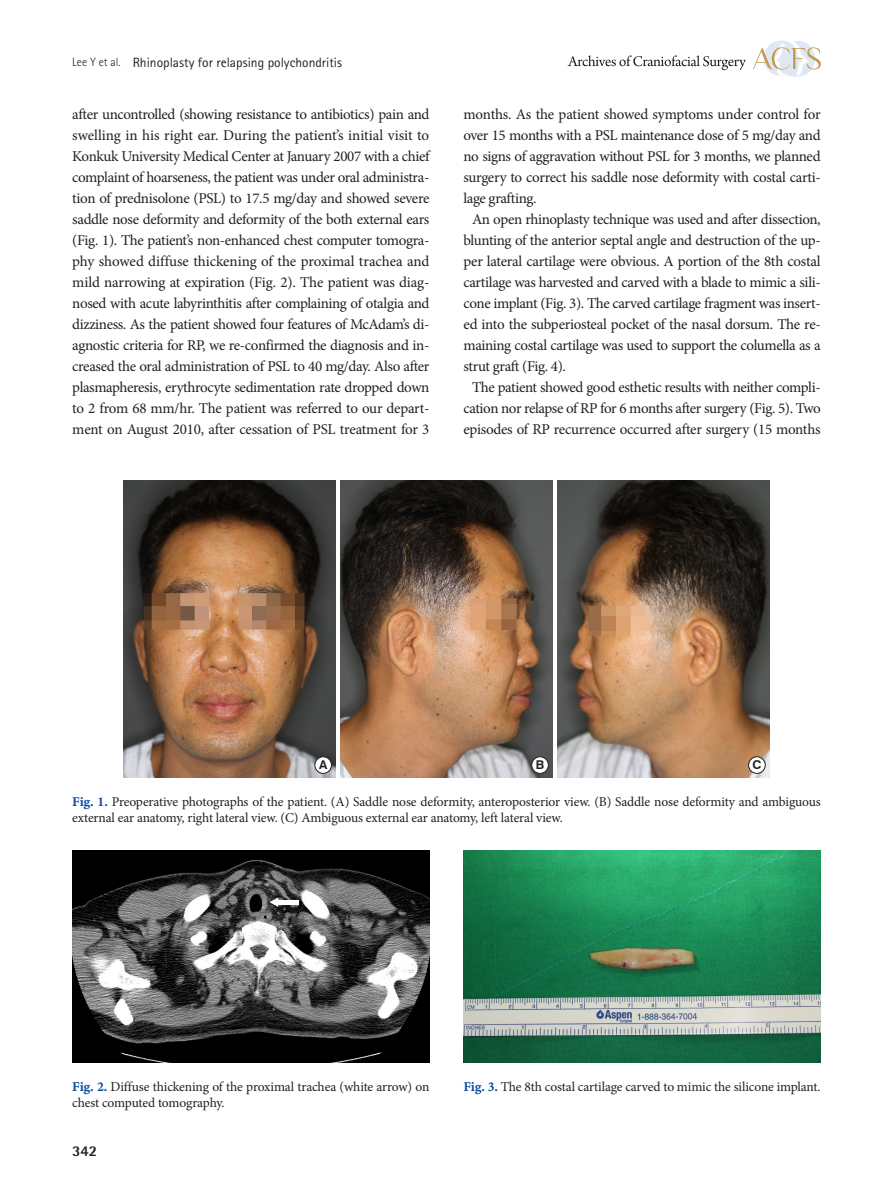
<style>
.page{position:relative;width:893px;height:1191px;background:#fff}
.page>*{position:absolute;margin:0;border:0;box-sizing:border-box;transform-origin:0 0}
.본문_0{font:15px/21px "Minion Pro";letter-spacing:-.02em;color:#231f20;text-align:justify}
.본문{font:15px/21px "Minion Pro";letter-spacing:-.025em;color:#231f20;text-align:justify}
.t1{font:800 15px "Rotis Semi Sans Std";color:#231f20}
.표그림제목{font:13.5px/16.2px "Minion Pro";letter-spacing:-.01em;color:#231f20}
.t2{font:13.5px "Rotis Sans Serif Std";color:#231f20}
.t3{font:700 12.15px "Swiss 721 BT";color:#231f20}
.s1{font-weight:300;font-size:12px}
.s2{font-family:"Minion Pro Bold Capt";color:#0d4da1}
</style>
<div class="page">
<svg style="left:753px;top:40px;width:68px;height:37px"></svg>
<svg style="left:568px;top:55px;width:178px;height:15px"></svg>
<img style="left:340px;top:480px;width:213px;height:298px">
<img style="left:123px;top:480px;width:213px;height:298px">
<img style="left:557px;top:480px;width:213px;height:298px">
<div style="left:315px;top:756px;width:16px;height:17px;background:#fff;border-radius:50%"></div>
<div style="left:315px;top:756px;width:17px;height:17px;border:1px solid #231f20;border-radius:50%"></div>
<div style="left:532px;top:756px;width:16px;height:17px;background:#fff;border-radius:50%"></div>
<div style="left:531px;top:756px;width:18px;height:17px;border:1px solid #231f20;border-radius:50%"></div>
<div style="left:749px;top:756px;width:16px;height:17px;background:#fff;border-radius:50%"></div>
<div style="left:748px;top:756px;width:17px;height:17px;border:1px solid #231f20;border-radius:50%"></div>
<img style="left:463px;top:850px;width:358px;height:212px">
<img style="left:72px;top:850px;width:357px;height:212px">
<hr style="left:277px;top:900px;width:21px;height:4px;background:#fff">
<svg style="left:270px;top:897px;width:8px;height:10px"></svg>
<p class="t2" style="left:72px;top:54px;width:271px"><span class="s1">Lee Y et al.</span> Rhinoplasty for relapsing polychondritis</p>
<p class="본문_0" style="left:72px;top:103px;width:359px">after uncontrolled (showing resistance to antibiotics) pain and swelling in his right ear. During the patient’s initial visit to Konkuk University Medical Center at January 2007 with a chief complaint of hoarseness, the patient was under oral administra&shy;tion of prednisolone (PSL) to 17.5 mg/day and showed severe saddle nose deformity and deformity of the both external ears (Fig. 1). The patient’s non-enhanced chest computer tomogra&shy;phy showed diffuse thickening of the proximal trachea and mild narrowing at expiration (Fig. 2). The patient was diag&shy;nosed with acute labyrinthitis after complaining of otalgia and dizziness. As the patient showed four features of McAdam’s di&shy;agnostic criteria for RP, we re-confirmed the diagnosis and in&shy;creased the oral administration of PSL to 40 mg/day. Also after plasmapheresis, erythrocyte sedimentation rate dropped down to 2 from 68 mm/hr. The patient was referred to our depart&shy;ment on August 2010, after cessation of PSL treatment for 3</p>
<p class="본문_0" style="left:463px;top:103px;width:359px">months. As the patient showed symptoms under control for over 15 months with a PSL maintenance dose of 5 mg/day and no signs of aggravation without PSL for 3 months, we planned surgery to correct his saddle nose deformity with costal carti&shy;lage grafting.</p>
<p class="본문" style="left:463px;top:208px;width:359px;text-indent:9px">An open rhinoplasty technique was used and after dissection, blunting of the anterior septal angle and destruction of the up&shy;per lateral cartilage were obvious. A portion of the 8th costal cartilage was harvested and carved with a blade to mimic a sili&shy;cone implant (Fig. 3). The carved cartilage fragment was insert&shy;ed into the subperiosteal pocket of the nasal dorsum. The re&shy;maining costal cartilage was used to support the columella as a strut graft (Fig. 4).</p>
<p class="본문" style="left:463px;top:376px;width:359px;text-align:center">The patient showed good esthetic results with neither compli&shy;cation nor relapse of RP for 6 months after surgery (Fig. 5). Two episodes of RP recurrence occurred after surgery (15 months</p>
<p class="t3" style="left:319px;top:757px;width:10px">A</p>
<p class="t3" style="left:536px;top:757px;width:10px">B</p>
<p class="t3" style="left:752px;top:757px;width:10px">C</p>
<p class="표그림제목" style="left:72px;top:793px;width:750px"><span class="s2">Fig. 1.</span> Preoperative photographs of the patient. (A) Saddle nose deformity, anteroposterior view. (B) Saddle nose deformity and ambiguous external ear anatomy, right lateral view. (C) Ambiguous external ear anatomy, left lateral view.</p>
<p class="표그림제목" style="left:72px;top:1078px;width:359px"><span class="s2">Fig. 2.</span> Diffuse thickening of the proximal trachea (white arrow) on</p>
<p class="표그림제목" style="left:463px;top:1078px;width:359px"><span class="s2">Fig. 3.</span> The 8th costal cartilage carved to mimic the silicone implant.</p>
<p class="표그림제목" style="left:72px;top:1094px;width:154px">chest computed tomography.</p>
<p class="t1" style="left:72px;top:1141px;width:27px">342</p>
</div>
